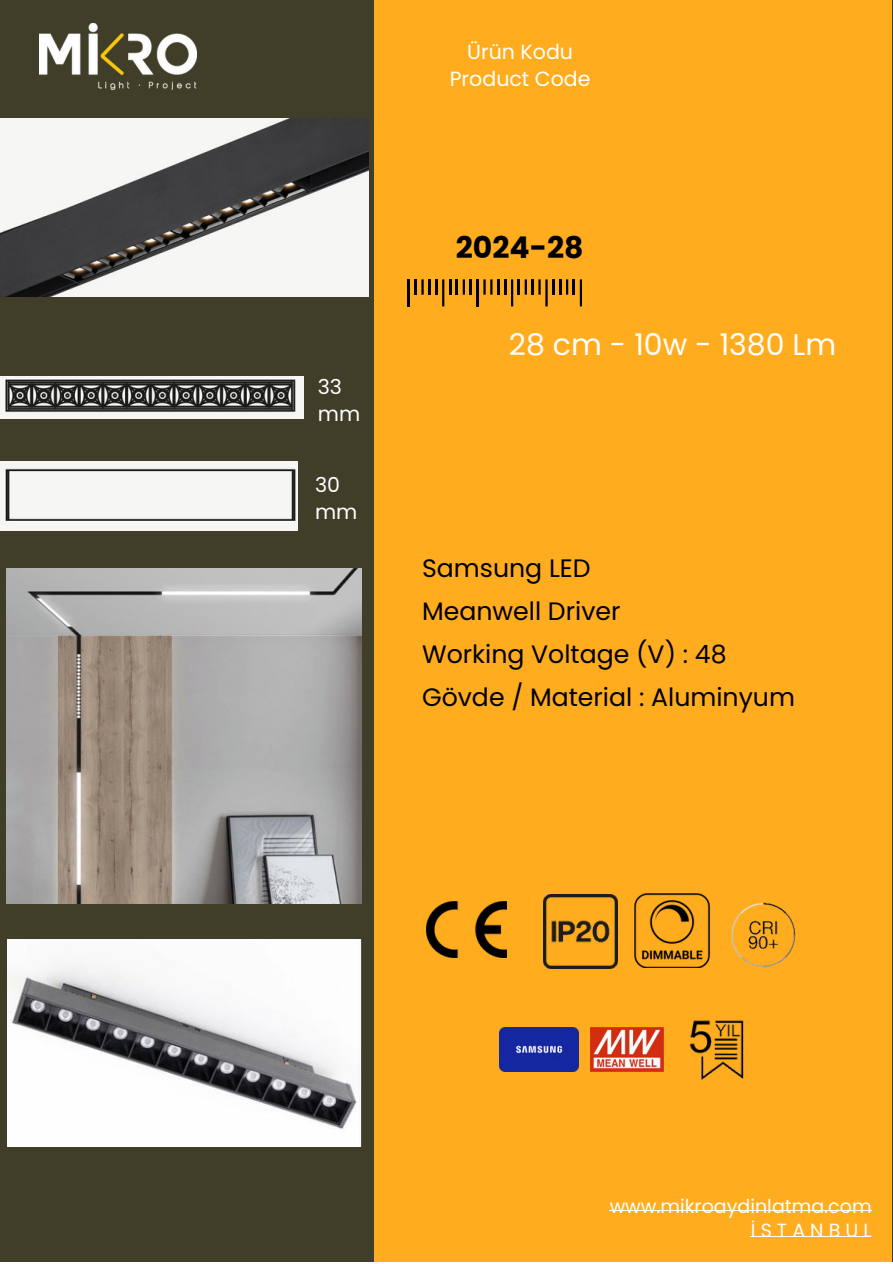
<style>
.page{position:relative;width:893px;height:1264px;background:#fff}
.page>*{position:absolute;margin:0;border:0;box-sizing:border-box;transform-origin:0 0}
.t1{font:29.85px "Poppins";color:#fff}
.t2{font:700 29.85px "Poppins";color:#000}
.t3{font:25.2px/43px "Poppins";color:#000}
.t4{font:20.55px/27px "Poppins";color:#fff}
.t5{font:19.05px/24.8px "Poppins";color:#fff;text-align:right}
</style>
<div class="page">
<div style="left:0;top:0;width:892px;height:1261px;background:#403e29"></div>
<div style="left:375px;top:0;width:516px;height:1261px;background:#ffac1f"></div>
<img style="left:7px;top:568px;width:355px;height:335px">
<img style="left:40px;top:24px;width:156px;height:65px">
<hr style="left:407px;top:279px;width:3px;height:27px;background:#000">
<hr style="left:414px;top:279px;width:3px;height:16px;background:#000">
<svg style="left:421px;top:279px;width:16px;height:16px"></svg>
<hr style="left:442px;top:279px;width:2px;height:27px;background:#000">
<svg style="left:449px;top:279px;width:9px;height:16px"></svg>
<hr style="left:462px;top:279px;width:3px;height:16px;background:#000">
<hr style="left:469px;top:279px;width:3px;height:16px;background:#000">
<hr style="left:476px;top:279px;width:3px;height:27px;background:#000">
<svg style="left:483px;top:279px;width:23px;height:16px"></svg>
<hr style="left:511px;top:279px;width:2px;height:27px;background:#000">
<svg style="left:518px;top:279px;width:2px;height:16px"></svg>
<hr style="left:524px;top:279px;width:3px;height:16px;background:#000">
<svg style="left:531px;top:279px;width:9px;height:16px"></svg>
<hr style="left:545px;top:279px;width:2px;height:27px;background:#000">
<hr style="left:579px;top:279px;width:3px;height:27px;background:#000">
<svg style="left:552px;top:279px;width:16px;height:16px"></svg>
<hr style="left:572px;top:279px;width:3px;height:16px;background:#000">
<img style="left:500px;top:1027px;width:78px;height:44px">
<img style="left:590px;top:1027px;width:73px;height:44px">
<img style="left:426px;top:901px;width:80px;height:56px">
<img style="left:543px;top:894px;width:74px;height:74px">
<img style="left:634px;top:893px;width:76px;height:74px">
<img style="left:731px;top:902px;width:65px;height:66px">
<img style="left:689px;top:1020px;width:55px;height:61px">
<img style="left:0;top:118px;width:368px;height:179px">
<img style="left:0;top:462px;width:298px;height:68px">
<img style="left:0;top:377px;width:303px;height:41px">
<img style="left:7px;top:940px;width:354px;height:206px">
<hr style="left:609px;top:1210px;width:262px;height:1px;background:#fff">
<hr style="left:750px;top:1236px;width:121px;height:1px;background:#fff">
<p class="t4" style="left:318px;top:373px;width:44px">33 mm</p>
<p class="t4" style="left:315px;top:471px;width:44px">30 mm</p>
<p class="t4" style="left:449px;top:39px;width:142px;text-align:center">Ürün Kodu<br>Product Code</p>
<p class="t2" style="left:455px;top:226px;width:129px">2024-28</p>
<p class="t1" style="left:509px;top:324px;width:329px">28 cm - 10w - 1380 Lm</p>
<p class="t3" style="left:422px;top:546px;width:374px">Samsung LED<br>Meanwell Driver<br>Working Voltage (V) : 48<br>Gövde / Material : Aluminyum</p>
<p class="t5" style="left:609px;top:1193px;width:263px">www.mikroaydinlatma.com<br>İSTANBUL</p>
</div>
